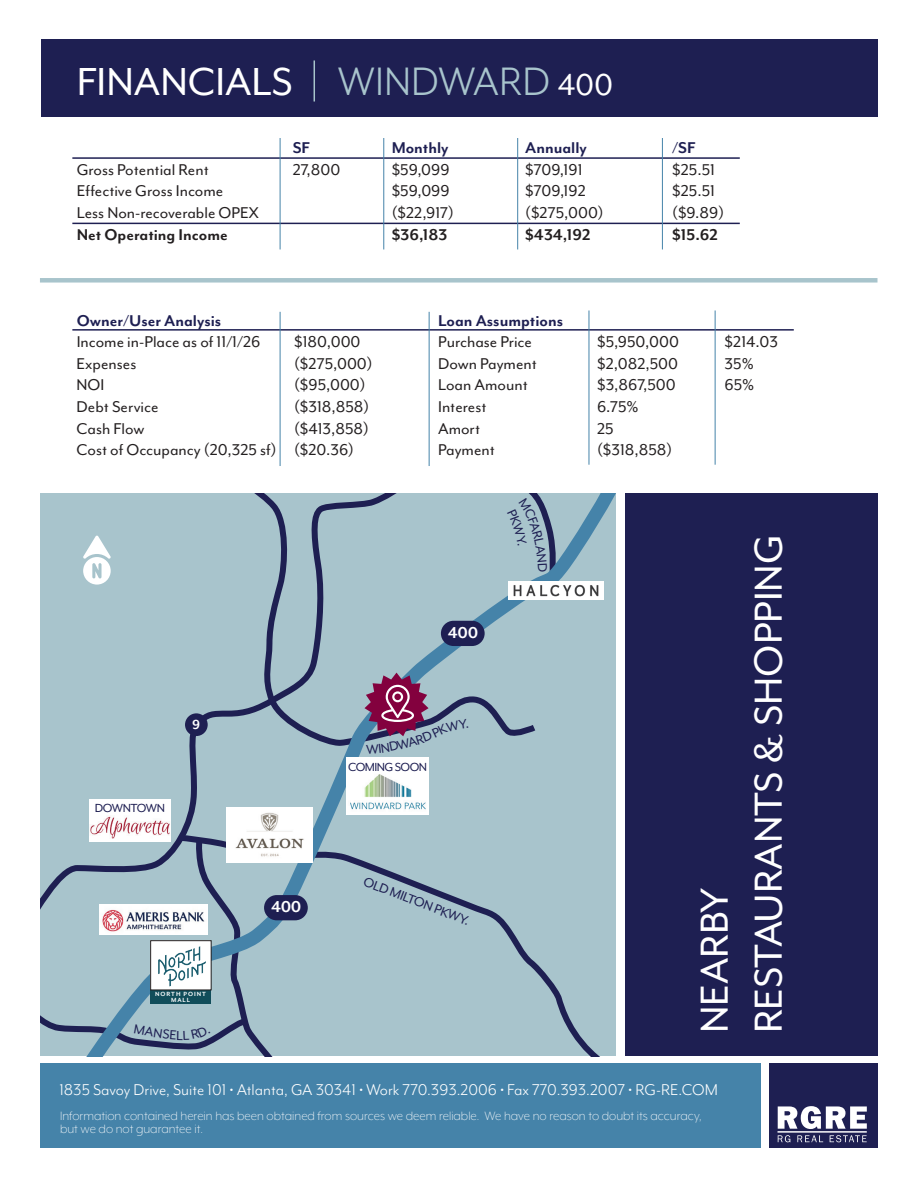
<style>
.page{position:relative;width:918px;height:1188px;background:#fff}
.page>*{position:absolute;margin:0;border:0;box-sizing:border-box;transform-origin:0 0}
.t1{font:45px/54px "Mr Eaves Mod OT";color:#fff}
.t2{font:700 18.15px "Mr Eaves Mod OT";letter-spacing:-.02em;color:#fff}
.t3{font:18px "Mr Eaves Mod OT";color:#231f20}
.t4{font:18px "Mr Eaves Mod OT";color:#fff}
.t5{font:700 18px "Mr Eaves Mod OT";color:#1e1f52}
.t6{font:700 18px "Mr Eaves Mod OT";color:#231f20}
.t7{font:15px "Mr Eaves Mod OT";color:#1e1f52}
.t8{font:700 15px "Mr Eaves Mod OT";color:#fff}
.t9{font:300 13.8px/13.5px "Mr Eaves XL Mod OT";color:#fff}
.t10{font:13.5px "Mr Eaves Mod OT";letter-spacing:-.04em;color:#1e1f52}
.t11{font:700 6.9px/6.3px "Mr Eaves Mod OT";letter-spacing:.13em;color:#fff;text-align:center}
.s1{font-size:45.75px;color:#a8c4cc}
.s2{font-size:34.65px}
</style>
<div class="page">
<div style="left:40px;top:1063px;width:721px;height:85px;background:#4583a9"></div>
<div style="left:769px;top:1063px;width:109px;height:85px;background:#1e1f52"></div>
<hr style="left:778px;top:1131px;width:89px;height:2px;background:#fff">
<svg style="left:778px;top:1106px;width:89px;height:23px"></svg>
<svg style="left:778px;top:1135px;width:12px;height:7px"></svg>
<svg style="left:797px;top:1135px;width:26px;height:7px"></svg>
<svg style="left:830px;top:1135px;width:37px;height:7px"></svg>
<div style="left:41px;top:40px;width:837px;height:77px;background:#1e1f52"></div>
<hr style="left:314px;top:60px;width:1px;height:42px;background:#a8c4cc">
<hr style="left:72px;top:329px;width:722px;height:2px;background:#1e1f52">
<hr style="left:280px;top:312px;width:1px;height:154px;background:#4583a9">
<hr style="left:429px;top:312px;width:1px;height:154px;background:#4583a9">
<hr style="left:589px;top:310px;width:1px;height:155px;background:#4583a9">
<hr style="left:715px;top:310px;width:1px;height:155px;background:#4583a9">
<hr style="left:72px;top:223px;width:668px;height:1px;background:#1e1f52">
<hr style="left:72px;top:157px;width:668px;height:2px;background:#1e1f52">
<hr style="left:280px;top:138px;width:1px;height:111px;background:#4583a9">
<hr style="left:383px;top:138px;width:1px;height:111px;background:#4583a9">
<hr style="left:517px;top:138px;width:1px;height:111px;background:#4583a9">
<hr style="left:662px;top:138px;width:1px;height:111px;background:#4583a9">
<div style="left:625px;top:493px;width:253px;height:563px;background:#1e1f52"></div>
<div style="left:40px;top:278px;width:837px;height:5px;background:#a8c4cc"></div>
<div style="left:40px;top:493px;width:31px;height:341px;background:#a8c4cc"></div>
<div style="left:71px;top:493px;width:545px;height:563px;background:#a8c4cc"></div>
<div style="left:441px;top:621px;width:44px;height:25px;background:#1e1f52;border-radius:13px"></div>
<div style="left:264px;top:895px;width:44px;height:25px;background:#1e1f52;border-radius:13px"></div>
<div style="left:185px;top:713px;width:23px;height:23px;background:#1e1f52;border-radius:50%"></div>
<img style="left:227px;top:808px;width:85px;height:55px">
<div style="left:89px;top:799px;width:81px;height:43px;background:#fff"></div>
<img style="left:90px;top:816px;width:80px;height:18px">
<div style="left:347px;top:757px;width:82px;height:57px;background:#fff"></div>
<img style="left:350px;top:774px;width:76px;height:36px">
<img style="left:508px;top:582px;width:96px;height:18px">
<svg style="left:83px;top:536px;width:28px;height:49px"></svg>
<svg style="left:507px;top:493px;width:51px;height:89px;background:#95b0be"></svg>
<svg style="left:40px;top:834px;width:247px;height:222px;background:#9fb6c2"></svg>
<svg style="left:364px;top:673px;width:104px;height:81px;background:#95869f"></svg>
<h1 class="t1" style="left:77px;top:55px;width:538px">FINANCIALS <span class="s1">WINDWARD</span> <span class="s2">400</span></h1>
<p class="t5" style="left:293px;top:138px;width:19px">SF</p>
<p class="t5" style="left:392px;top:138px;width:58px">Monthly</p>
<p class="t5" style="left:525px;top:138px;width:63px">Annually</p>
<p class="t5" style="left:672px;top:138px;width:25px">/SF</p>
<p class="t3" style="left:77px;top:160px;width:134px">Gross Potential Rent</p>
<p class="t3" style="left:293px;top:160px;width:49px">27,800</p>
<p class="t3" style="left:392px;top:160px;width:59px">$59,099</p>
<p class="t3" style="left:525px;top:160px;width:59px">$709,191</p>
<p class="t3" style="left:672px;top:160px;width:44px">$25.51</p>
<p class="t3" style="left:77px;top:181px;width:148px">Effective Gross Income</p>
<p class="t3" style="left:392px;top:181px;width:59px">$59,099</p>
<p class="t3" style="left:525px;top:181px;width:62px">$709,192</p>
<p class="t3" style="left:672px;top:181px;width:44px">$25.51</p>
<p class="t3" style="left:77px;top:203px;width:183px">Less Non-recoverable OPEX</p>
<p class="t3" style="left:392px;top:203px;width:64px">($22,917)</p>
<p class="t3" style="left:525px;top:203px;width:80px">($275,000)</p>
<p class="t3" style="left:672px;top:203px;width:53px">($9.89)</p>
<p class="t6" style="left:77px;top:224px;width:153px">Net Operating Income</p>
<p class="t6" style="left:392px;top:224px;width:57px">$36,183</p>
<p class="t6" style="left:525px;top:224px;width:67px">$434,192</p>
<p class="t6" style="left:672px;top:224px;width:47px">$15.62</p>
<p class="t5" style="left:77px;top:311px;width:146px">Owner/User Analysis</p>
<p class="t5" style="left:438px;top:311px;width:126px">Loan Assumptions</p>
<p class="t3" style="left:77px;top:332px;width:185px">Income in-Place as of 11/1/26</p>
<p class="t3" style="left:294px;top:332px;width:68px">$180,000</p>
<p class="t3" style="left:438px;top:332px;width:95px">Purchase Price</p>
<p class="t3" style="left:597px;top:332px;width:83px">$5,950,000</p>
<p class="t3" style="left:725px;top:332px;width:55px">$214.03</p>
<p class="t3" style="left:77px;top:354px;width:61px">Expenses</p>
<p class="t3" style="left:294px;top:354px;width:80px">($275,000)</p>
<p class="t3" style="left:438px;top:354px;width:100px">Down Payment</p>
<p class="t3" style="left:597px;top:354px;width:83px">$2,082,500</p>
<p class="t3" style="left:725px;top:354px;width:31px">35%</p>
<p class="t3" style="left:77px;top:375px;width:29px">NOI</p>
<p class="t3" style="left:294px;top:375px;width:73px">($95,000)</p>
<p class="t3" style="left:438px;top:375px;width:91px">Loan Amount</p>
<p class="t3" style="left:597px;top:375px;width:80px">$3,867,500</p>
<p class="t3" style="left:725px;top:375px;width:31px">65%</p>
<p class="t3" style="left:77px;top:397px;width:83px">Debt Service</p>
<p class="t3" style="left:294px;top:397px;width:77px">($318,858)</p>
<p class="t3" style="left:438px;top:397px;width:50px">Interest</p>
<p class="t3" style="left:597px;top:397px;width:43px">6.75%</p>
<p class="t3" style="left:77px;top:419px;width:69px">Cash Flow</p>
<p class="t3" style="left:294px;top:419px;width:76px">($413,858)</p>
<p class="t3" style="left:438px;top:419px;width:43px">Amort</p>
<p class="t3" style="left:597px;top:419px;width:18px">25</p>
<p class="t3" style="left:77px;top:440px;width:279px">Cost of Occupancy (20,325 sf) ($20.36)</p>
<p class="t3" style="left:438px;top:440px;width:58px">Payment</p>
<p class="t3" style="left:597px;top:440px;width:77px">($318,858)</p>
<p class="t8" style="left:192px;top:716px;width:10px">9</p>
<p class="t10" style="left:95px;top:801px;width:72px">DOWNTOWN</p>
<p class="t11" style="left:155px;top:990px;width:52px">NORTH POINT<br>MALL</p>
<p class="t2" style="left:448px;top:623px;width:32px">400</p>
<p class="t2" style="left:271px;top:897px;width:32px">400</p>
<p class="t10" style="left:348px;top:760px;width:80px">COMING SOON</p>
<p class="t7" style="left:367px;top:873px;width:114px;rotate:21deg">OLD MILTON PKWY.</p>
<h1 class="t1" style="left:688px;top:1033px;width:500px;rotate:-90deg">NEARBY<br>RESTAURANTS &amp; SHOPPING</h1>
<p class="t4" style="left:59px;top:1080px;width:660px">1835 Savoy Drive, Suite 101 • Atlanta, GA 30341 • Work 770.393.2006 • Fax 770.393.2007 • RG-RE.COM</p>
<p class="t9" style="left:60px;top:1109px;width:643px">Information contained herein has been obtained from sources we deem reliable. We have no reason to doubt its accuracy, but we do not guarantee it.</p>
</div>
